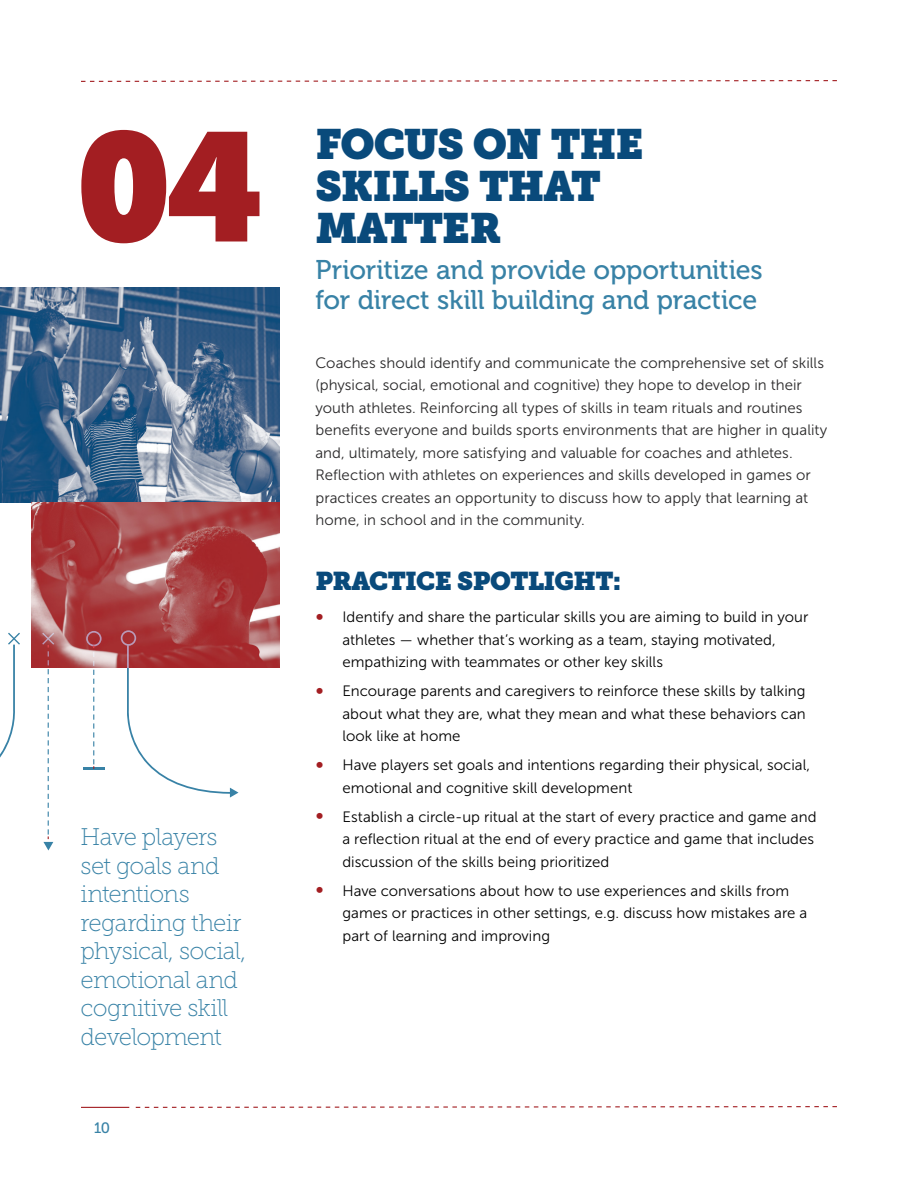
<style>
.page{position:relative;width:918px;height:1188px;background:#fff}
.page>*{position:absolute;margin:0;border:0;box-sizing:border-box;transform-origin:0 0}
.t1{font:152.7px "Museo Slab";color:#a31e22}
.t2{font:42px/42px "Museo Slab";letter-spacing:-.03em;color:#094a7b}
.t3{font:27px/30px "Museo 500";letter-spacing:-.005em;color:#3882a6}
.t4{font:25.5px "Museo Slab";letter-spacing:-.03em;color:#094a7b}
.t5{font:24px/28.5px "Museo Slab 100";letter-spacing:-.03em;color:#3882a6}
.t6{font:15px/22.5px "Museo Sans 300";letter-spacing:.005em;color:#000}
.t7{font:15px/22.5px "Museo Sans 300";letter-spacing:.005em;color:#292829}
.t8{font:15px "Museo Slab 500";color:#3882a6}
.s1{font-size:21px;color:#a31e22}
</style>
<div class="page">
<svg style="left:135px;top:1106px;width:702px;height:2px"></svg>
<svg style="left:81px;top:80px;width:756px;height:2px"></svg>
<hr style="left:81px;top:1107px;width:48px;height:1px;background:#a31e22">
<img style="left:0;top:288px;width:279px;height:214px">
<img style="left:32px;top:502px;width:247px;height:166px">
<svg style="left:121px;top:630px;width:117px;height:168px"></svg>
<hr style="left:84px;top:767px;width:21px;height:2px;background:#3882a6">
<svg style="left:0;top:633px;width:20px;height:125px"></svg>
<svg style="left:86px;top:631px;width:16px;height:138px"></svg>
<svg style="left:42px;top:633px;width:12px;height:217px"></svg>
<h1 class="t1" style="left:76px;top:97px;width:190px">04</h1>
<h3 class="t5" style="left:81px;top:823px;width:167px">Have players set goals and intentions regarding their physical, social, emotional and cognitive skill development</h3>
<p class="t8" style="left:94px;top:1120px;width:18px">10</p>
<h2 class="t2" style="left:315px;top:123px;width:330px">FOCUS ON THE<br>SKILLS THAT<br>MATTER</h2>
<h3 class="t3" style="left:315px;top:255px;width:449px">Prioritize and provide opportunities for direct skill building and practice</h3>
<p class="t7" style="left:315px;top:352px;width:513px">Coaches should identify and communicate the comprehensive set of skills (physical, social, emotional and cognitive) they hope to develop in their youth athletes. Reinforcing all types of skills in team rituals and routines benefits everyone and builds sports environments that are higher in quality and, ultimately, more satisfying and valuable for coaches and athletes.<br>Reflection with athletes on experiences and skills developed in games or practices creates an opportunity to discuss how to apply that learning at home, in school and in the community.</p>
<h3 class="t4" style="left:315px;top:566px;width:308px">PRACTICE SPOTLIGHT:</h3>
<p class="t6" style="left:342px;top:606px;width:467px;text-indent:-27px"><span class="s1">•</span> Identify and share the particular skills you are aiming to build in your athletes — whether that’s working as a team, staying motivated, empathizing with teammates or other key skills</p>
<p class="t6" style="left:342px;top:680px;width:465px;text-align:justify;text-indent:-27px"><span class="s1">•</span> Encourage parents and caregivers to reinforce these skills by talking about what they are, what they mean and what these behaviors can look like at home</p>
<p class="t6" style="left:342px;top:754px;width:469px;text-indent:-27px"><span class="s1">•</span> Have players set goals and intentions regarding their physical, social, emotional and cognitive skill development</p>
<p class="t6" style="left:342px;top:805px;width:476px;text-indent:-27px"><span class="s1">•</span> Establish a circle-up ritual at the start of every practice and game and a reflection ritual at the end of every practice and game that includes discussion of the skills being prioritized</p>
<p class="t6" style="left:342px;top:879px;width:466px;text-indent:-27px"><span class="s1">•</span> Have conversations about how to use experiences and skills from games or practices in other settings, e.g. discuss how mistakes are a part of learning and improving</p>
</div>
